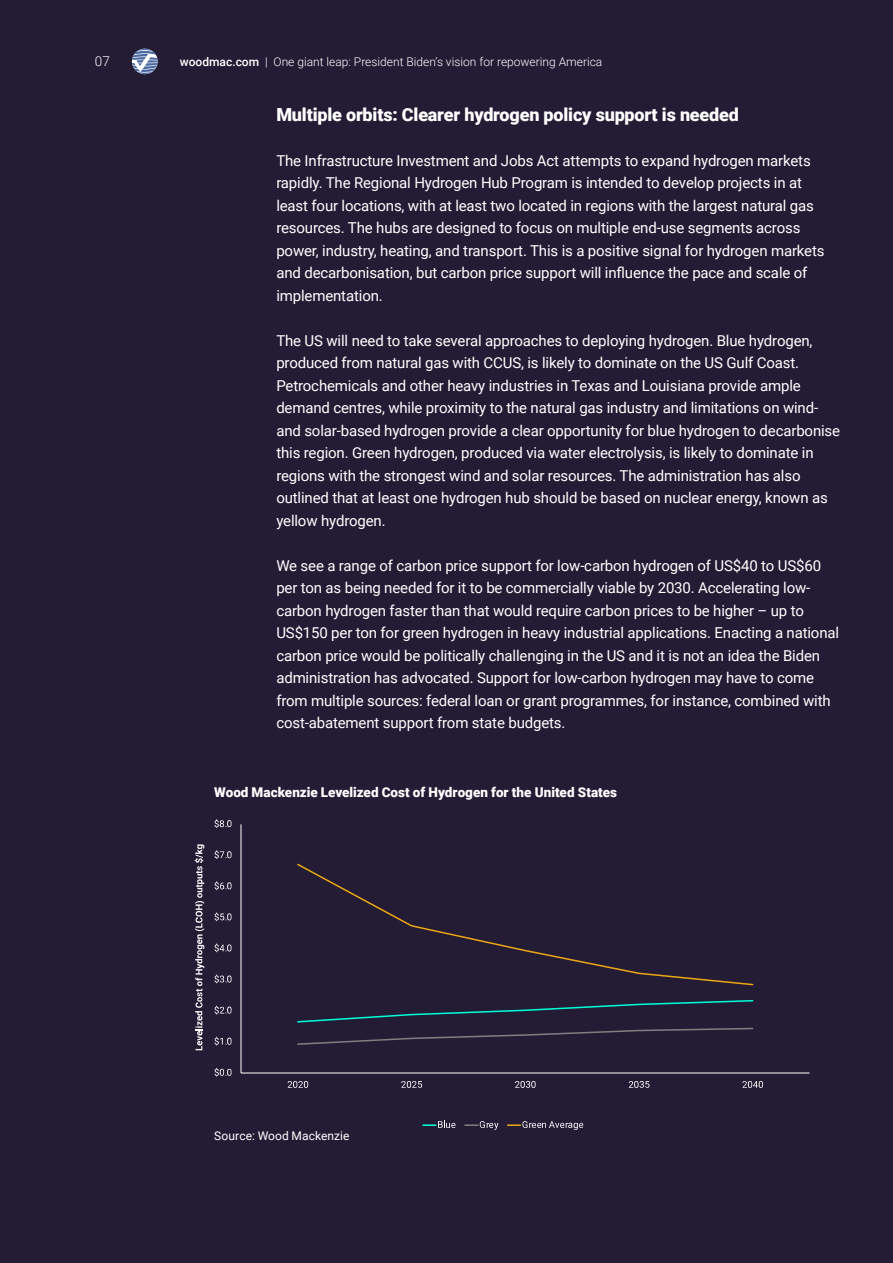
<style>
.page{position:relative;width:893px;height:1263px;background:#241b35}
.page>*{position:absolute;margin:0;border:0;box-sizing:border-box;transform-origin:0 0}
.t1{font:900 18px "Roboto";letter-spacing:-.01em;color:#fff}
.t2{font:15px/22.5px "Roboto";letter-spacing:-.01em;color:#fff}
.t3{font:900 13.5px "Roboto";color:#fff}
.t4{font:300 13.5px "Roboto";color:#fff}
.t5{font:300 12px "Roboto";color:#fff}
.t6{font:12px "Roboto";letter-spacing:.005em;color:#fff}
.s1{font-weight:500}
</style>
<div class="page">
<hr style="left:241px;top:824px;width:1px;height:249px;background:#fff">
<hr style="left:241px;top:1073px;width:568px;height:1px;background:#fff">
<svg style="left:297px;top:1000px;width:457px;height:45px"></svg>
<svg style="left:297px;top:863px;width:457px;height:123px"></svg>
<svg style="left:215px;top:1068px;width:16px;height:8px"></svg>
<svg style="left:215px;top:1037px;width:16px;height:8px"></svg>
<svg style="left:215px;top:1006px;width:16px;height:8px"></svg>
<svg style="left:215px;top:974px;width:16px;height:9px"></svg>
<svg style="left:215px;top:943px;width:16px;height:9px"></svg>
<svg style="left:215px;top:912px;width:16px;height:9px"></svg>
<svg style="left:215px;top:881px;width:16px;height:9px"></svg>
<svg style="left:215px;top:850px;width:16px;height:9px"></svg>
<svg style="left:215px;top:819px;width:16px;height:9px"></svg>
<svg style="left:288px;top:1081px;width:20px;height:7px"></svg>
<svg style="left:401px;top:1081px;width:21px;height:7px"></svg>
<svg style="left:515px;top:1081px;width:21px;height:7px"></svg>
<svg style="left:629px;top:1081px;width:20px;height:7px"></svg>
<svg style="left:742px;top:1081px;width:21px;height:7px"></svg>
<svg style="left:195px;top:844px;width:9px;height:206px"></svg>
<svg style="left:423px;top:1121px;width:32px;height:7px"></svg>
<svg style="left:465px;top:1121px;width:33px;height:9px"></svg>
<svg style="left:508px;top:1121px;width:75px;height:9px"></svg>
<svg style="left:132px;top:49px;width:26px;height:25px"></svg>
<p class="t4" style="left:95px;top:52px;width:16px">07</p>
<p class="t5" style="left:180px;top:53px;width:424px"><span class="s1">woodmac.com</span> | One giant leap: President Biden’s vision for repowering America</p>
<p class="t1" style="left:276px;top:102px;width:464px">Multiple orbits: Clearer hydrogen policy support is needed</p>
<p class="t2" style="left:276px;top:149px;width:550px">The Infrastructure Investment and Jobs Act attempts to expand hydrogen markets rapidly. The Regional Hydrogen Hub Program is intended to develop projects in at least four locations, with at least two located in regions with the largest natural gas resources. The hubs are designed to focus on multiple end-use segments across power, industry, heating, and transport. This is a positive signal for hydrogen markets and decarbonisation, but carbon price support will influence the pace and scale of implementation.</p>
<p class="t2" style="left:276px;top:329px;width:565px">The US will need to take several approaches to deploying hydrogen. Blue hydrogen, produced from natural gas with CCUS, is likely to dominate on the US Gulf Coast.<br>Petrochemicals and other heavy industries in Texas and Louisiana provide ample demand centres, while proximity to the natural gas industry and limitations on wind&shy;and solar-based hydrogen provide a clear opportunity for blue hydrogen to decarbonise this region. Green hydrogen, produced via water electrolysis, is likely to dominate in regions with the strongest wind and solar resources. The administration has also outlined that at least one hydrogen hub should be based on nuclear energy, known as yellow hydrogen.</p>
<p class="t2" style="left:276px;top:554px;width:564px">We see a range of carbon price support for low-carbon hydrogen of US$40 to US$60 per ton as being needed for it to be commercially viable by 2030. Accelerating low&shy;carbon hydrogen faster than that would require carbon prices to be higher – up to US$150 per ton for green hydrogen in heavy industrial applications. Enacting a national carbon price would be politically challenging in the US and it is not an idea the Biden administration has advocated. Support for low-carbon hydrogen may have to come from multiple sources: federal loan or grant programmes, for instance, combined with cost-abatement support from state budgets.</p>
<p class="t3" style="left:214px;top:783px;width:404px">Wood Mackenzie Levelized Cost of Hydrogen for the United States</p>
<p class="t6" style="left:214px;top:1127px;width:137px">Source: Wood Mackenzie</p>
</div>
